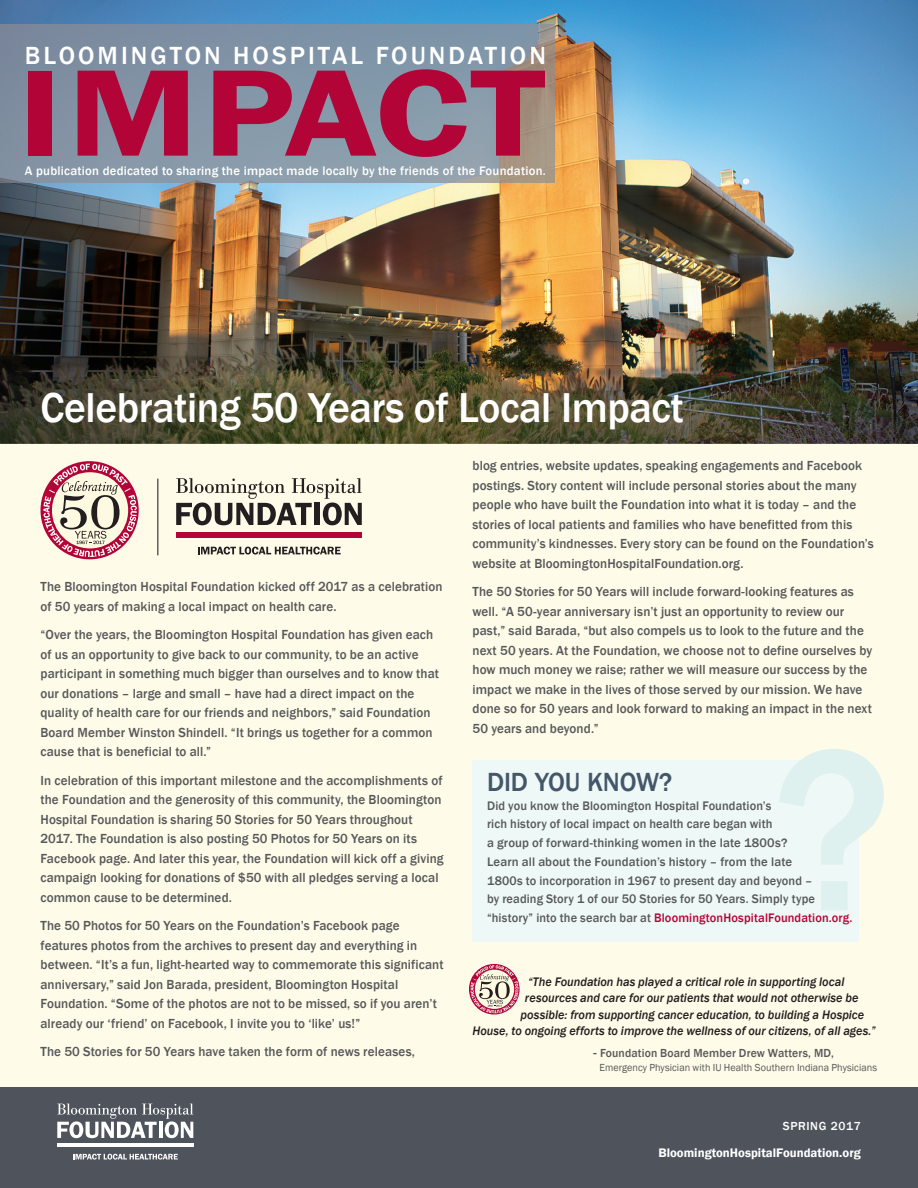
<style>
.page{position:relative;width:918px;height:1188px;background:#fff}
.page>*{position:absolute;margin:0;border:0;box-sizing:border-box;transform-origin:0 0}
.t1{font:500 238.35px "Franklin Gothic";color:#dff1ef}
.t2{font:600 127.5px "Franklin Gothic";letter-spacing:.005em;color:#b30437;scale:1.19 1}
.t3{font:500 42.9px "Franklin Gothic";letter-spacing:-.01em;color:#fff}
.t4{font:500 27px "Franklin Gothic";letter-spacing:-.005em;color:#44576a}
.t5{font:500 25.5px "Franklin Gothic";letter-spacing:.12em;color:#fff}
.t6{font:500 13.5px/19.5px "Franklin Gothic";letter-spacing:.01em;color:#57585a}
.t7{font:500 12.75px/18.8px "Franklin Gothic";letter-spacing:.01em;color:#57585a}
.t8{font:italic 500 12.75px "Franklin Gothic";color:#231f20}
.t9{font:500 12.75px "Franklin Gothic";letter-spacing:.02em;color:#fff}
.t10{font:600 12.75px "Franklin Gothic";color:#fff}
.t11{font:500 12px "Franklin Gothic";letter-spacing:.01em;color:#57585a}
.t12{font:500 12px "Franklin Gothic";letter-spacing:.05em;color:#fff}
.t13{font:10.5px "Franklin Gothic";letter-spacing:.005em;color:#57585a}
.s1{color:#b30437}
.s2{font-size:13.5px}
</style>
<div class="page">
<div style="left:0;top:0;width:918px;height:1098px;background:#fefbe8"></div>
<img style="left:0;top:0;width:918px;height:444px">
<div style="left:0;top:1088px;width:918px;height:100px;background:#4e535c"></div>
<svg style="left:57px;top:1104px;width:136px;height:34px"></svg>
<hr style="left:57px;top:1143px;width:136px;height:4px;background:#fff">
<svg style="left:73px;top:1154px;width:105px;height:6px"></svg>
<img style="left:0;top:25px;width:554px;height:158px">
<svg style="left:40px;top:461px;width:99px;height:98px"></svg>
<svg style="left:43px;top:464px;width:94px;height:93px"></svg>
<hr style="left:157px;top:479px;width:1px;height:76px;background:#231f20">
<svg style="left:176px;top:478px;width:186px;height:47px"></svg>
<div style="left:176px;top:532px;width:186px;height:5px;background:#b30437"></div>
<svg style="left:198px;top:547px;width:143px;height:8px"></svg>
<svg style="left:469px;top:964px;width:51px;height:51px"></svg>
<svg style="left:470px;top:965px;width:49px;height:48px"></svg>
<div style="left:472px;top:761px;width:387px;height:181px;background:#eef8f6"></div>
<h3 class="t5" style="left:25px;top:39px;width:523px">BLOOMINGTON HOSPITAL FOUNDATION</h3>
<h2 class="t2" style="left:18px;top:35px;width:444px">IMPACT</h2>
<p class="t9" style="left:25px;top:163px;width:523px">A publication dedicated to sharing the impact made locally by the friends of the Foundation.</p>
<h3 class="t3" style="left:40px;top:381px;width:645px">Celebrating 50 Years of Local Impact</h3>
<p class="t6" style="left:40px;top:577px;width:404px">The Bloomington Hospital Foundation kicked off 2017 as a celebration of 50 years of making a local impact on health care.</p>
<p class="t6" style="left:40px;top:625px;width:400px">“Over the years, the Bloomington Hospital Foundation has given each of us an opportunity to give back to our community, to be an active participant in something much bigger than ourselves and to know that our donations – large and small – have had a direct impact on the quality of health care for our friends and neighbors,” said Foundation Board Member Winston Shindell. “It brings us together for a common cause that is beneficial to all.”</p>
<p class="t6" style="left:40px;top:771px;width:405px">In celebration of this important milestone and the accomplishments of the Foundation and the generosity of this community, the Bloomington Hospital Foundation is sharing 50 Stories for 50 Years throughout 2017. The Foundation is also posting 50 Photos for 50 Years on its Facebook page. And later this year, the Foundation will kick off a giving campaign looking for donations of $50 with all pledges serving a local common cause to be determined.</p>
<p class="t6" style="left:40px;top:916px;width:405px">The 50 Photos for 50 Years on the Foundation’s Facebook page features photos from the archives to present day and everything in between. “It’s a fun, light-hearted way to commemorate this significant anniversary,” said Jon Barada, president, Bloomington Hospital Foundation. “Some of the photos are not to be missed, so if you aren’t already our ‘friend’ on Facebook, I invite you to ‘like’ us!”</p>
<p class="t6" style="left:40px;top:1042px;width:376px">The 50 Stories for 50 Years have taken the form of news releases,</p>
<p class="t6" style="left:473px;top:456px;width:403px">blog entries, website updates, speaking engagements and Facebook postings. Story content will include personal stories about the many people who have built the Foundation into what it is today – and the stories of local patients and families who have benefitted from this community’s kindnesses. Every story can be found on the Foundation’s website at BloomingtonHospitalFoundation.org.</p>
<p class="t6" style="left:473px;top:582px;width:401px">The 50 Stories for 50 Years will include forward-looking features as well. “A 50-year anniversary isn’t just an opportunity to review our past,” said Barada, “but also compels us to look to the future and the next 50 years. At the Foundation, we choose not to define ourselves by how much money we raise; rather we will measure our success by the impact we make in the lives of those served by our mission. We have done so for 50 years and look forward to making an impact in the next 50 years and beyond.”</p>
<h1 class="t1" style="left:775px;top:683px;width:117px">?</h1>
<h3 class="t4" style="left:487px;top:765px;width:187px">DID YOU KNOW?</h3>
<p class="t7" style="left:487px;top:796px;width:367px">Did you know the Bloomington Hospital Foundation’s<br>rich history of local impact on health care began with<br>a group of forward-thinking women in the late 1800s?<br>Learn all about the Foundation’s history – from the late<br>1800s to incorporation in 1967 to present day and beyond –<br>by reading Story 1 of our 50 Stories for 50 Years. Simply type “history” into the search bar at <span class="s1">BloomingtonHospitalFoundation.org.</span></p>
<p class="t8" style="left:528px;top:974px;width:318px">“The Foundation has played a critical role in supporting local</p>
<p class="t8" style="left:525px;top:990px;width:335px">resources and care for our patients that would not otherwise be</p>
<p class="t8" style="left:520px;top:1007px;width:345px">possible: from supporting cancer education, to building a Hospice</p>
<p class="t8" style="left:472px;top:1023px;width:405px">House, to ongoing efforts to improve the wellness of our citizens, of all ages.”</p>
<p class="t11" style="left:594px;top:1046px;width:242px"><span class="s2">-</span> Foundation Board Member Drew Watters, MD,</p>
<p class="t13" style="left:600px;top:1061px;width:279px">Emergency Physician with IU Health Southern Indiana Physicians</p>
<p class="t12" style="left:783px;top:1119px;width:79px">SPRING 2017</p>
<p class="t10" style="left:658px;top:1144px;width:204px">BloomingtonHospitalFoundation.org</p>
</div>
